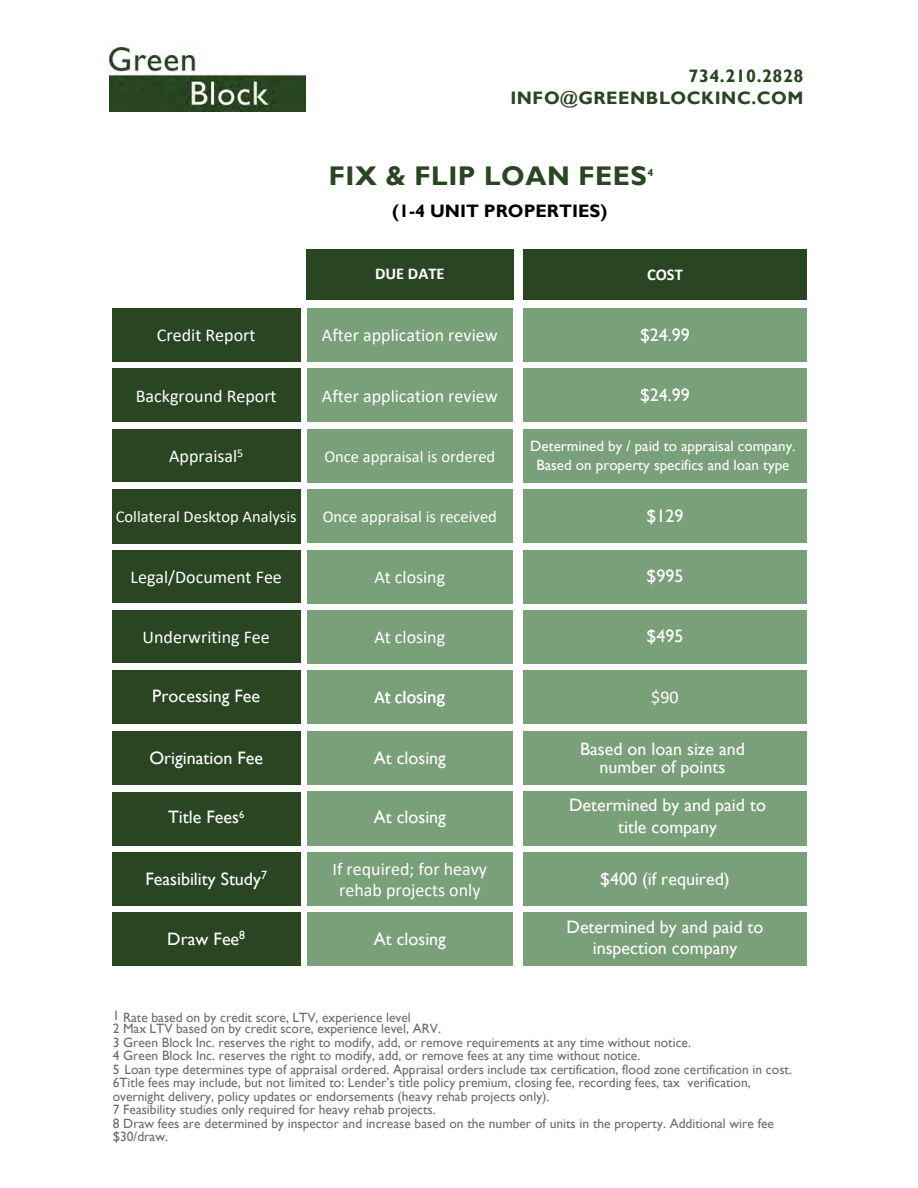
<style>
.page{position:relative;width:918px;height:1188px;background:#fff}
.page>*{position:absolute;margin:0;border:0;box-sizing:border-box;transform-origin:0 0}
.t1{font:700 27px "Gill Sans";letter-spacing:.02em;color:#294522}
.t2{font:18px/21.6px "Gill Sans";color:#fff;text-align:center}
.t3{font:18px/21.6px "Calibri";color:#fff;text-align:center}
.t4{font:700 18px/21.6px "Gill Sans";letter-spacing:.03em;color:#294522;text-align:right}
.t5{font:700 18px "Gill Sans";color:#000}
.t6{font:16.5px "Calibri";color:#fff}
.t7{font:700 16.5px "Calibri";color:#fff}
.t8{font:15px/19.6px "Gill Sans";color:#fff;text-align:center}
.t9{font:13.5px/13.5px "Gill Sans";color:#6d6d70}
.t10{font:700 10.5px "Gill Sans";color:#294522}
.s1{font-style:inherit}
.s2{color:#fff}
</style>
<div class="page">
<div style="left:523px;top:852px;width:284px;height:54px;background:#79a079"></div>
<div style="left:523px;top:792px;width:284px;height:54px;background:#79a079"></div>
<div style="left:523px;top:308px;width:284px;height:53px;background:#79a079"></div>
<div style="left:523px;top:368px;width:284px;height:54px;background:#79a079"></div>
<div style="left:523px;top:429px;width:284px;height:53px;background:#79a079"></div>
<div style="left:523px;top:490px;width:284px;height:53px;background:#79a079"></div>
<div style="left:523px;top:550px;width:284px;height:53px;background:#79a079"></div>
<div style="left:523px;top:912px;width:284px;height:54px;background:#79a079"></div>
<div style="left:112px;top:913px;width:188px;height:52px;background:#294522"></div>
<div style="left:112px;top:852px;width:188px;height:54px;background:#294522"></div>
<div style="left:307px;top:912px;width:206px;height:54px;background:#79a079"></div>
<div style="left:307px;top:852px;width:206px;height:54px;background:#79a079"></div>
<img style="left:109px;top:47px;width:197px;height:64px">
<div style="left:112px;top:793px;width:188px;height:52px;background:#294522"></div>
<div style="left:112px;top:308px;width:188px;height:53px;background:#294522"></div>
<div style="left:112px;top:368px;width:188px;height:54px;background:#294522"></div>
<div style="left:112px;top:430px;width:188px;height:52px;background:#294522"></div>
<div style="left:112px;top:489px;width:188px;height:55px;background:#294522"></div>
<div style="left:112px;top:551px;width:188px;height:51px;background:#294522"></div>
<div style="left:112px;top:610px;width:188px;height:53px;background:#294522"></div>
<div style="left:112px;top:670px;width:188px;height:53px;background:#294522"></div>
<div style="left:112px;top:731px;width:188px;height:54px;background:#294522"></div>
<div style="left:307px;top:792px;width:206px;height:54px;background:#79a079"></div>
<div style="left:307px;top:791px;width:206px;height:53px;background:#79a079"></div>
<div style="left:306px;top:249px;width:207px;height:51px;background:#294522"></div>
<div style="left:523px;top:249px;width:284px;height:51px;background:#294522"></div>
<div style="left:307px;top:308px;width:206px;height:53px;background:#79a079"></div>
<div style="left:307px;top:368px;width:206px;height:54px;background:#79a079"></div>
<div style="left:307px;top:429px;width:206px;height:53px;background:#79a079"></div>
<div style="left:307px;top:490px;width:206px;height:53px;background:#79a079"></div>
<div style="left:307px;top:550px;width:206px;height:53px;background:#79a079"></div>
<div style="left:523px;top:610px;width:284px;height:53px;background:#79a079"></div>
<div style="left:307px;top:610px;width:206px;height:53px;background:#79a079"></div>
<div style="left:523px;top:670px;width:284px;height:53px;background:#79a079"></div>
<div style="left:523px;top:731px;width:284px;height:54px;background:#79a079"></div>
<div style="left:307px;top:670px;width:206px;height:53px;background:#79a079"></div>
<div style="left:307px;top:731px;width:206px;height:54px;background:#79a079"></div>
<h2 class="t4" style="left:510px;top:66px;width:295px">734.210.2828<br>INFO@GREENBLOCKINC.COM</h2>
<h1 class="t1" style="left:329px;top:159px;width:320px">FIX &amp; FLIP <span class="s1">LOAN FEES</span></h1>
<p class="t10" style="left:647px;top:166px;width:7px">4</p>
<h2 class="t5" style="left:381px;top:200px;width:228px"><span class="s2">E</span>(1-4 UNIT PROPERTIES)</h2>
<p class="t7" style="left:375px;top:262px;width:71px">DUE DATE</p>
<p class="t7" style="left:647px;top:263px;width:37px">COST</p>
<h2 class="t3" style="left:157px;top:324px;width:100px">Credit Report</h2>
<h2 class="t3" style="left:322px;top:324px;width:177px">After application review</h2>
<h2 class="t2" style="left:640px;top:324px;width:51px">$24.99</h2>
<h2 class="t3" style="left:136px;top:384px;width:142px">Background Report</h2>
<h2 class="t3" style="left:322px;top:384px;width:177px">After application review</h2>
<h2 class="t3" style="left:169px;top:445px;width:76px">Appraisal<sup>5</sup></h2>
<p class="t6" style="left:324px;top:445px;width:172px">Once appraisal is ordered</p>
<p class="t6" style="left:116px;top:505px;width:182px">Collateral Desktop Analysis</p>
<p class="t6" style="left:323px;top:505px;width:176px">Once appraisal is received</p>
<h2 class="t2" style="left:640px;top:384px;width:51px">$24.99</h2>
<p class="t8" style="left:530px;top:436px;width:267px">Determined by / paid to appraisal company.<br>Based on property specifics and loan type</p>
<h2 class="t2" style="left:647px;top:505px;width:38px">$129</h2>
<h2 class="t3" style="left:131px;top:566px;width:153px">Legal/Document Fee</h2>
<h2 class="t3" style="left:374px;top:566px;width:72px">At closing</h2>
<h2 class="t2" style="left:647px;top:566px;width:38px">$995</h2>
<h2 class="t3" style="left:143px;top:626px;width:129px">Underwriting Fee</h2>
<h2 class="t3" style="left:374px;top:626px;width:72px">At closing</h2>
<h2 class="t2" style="left:647px;top:626px;width:38px">$495</h2>
<h2 class="t2" style="left:152px;top:686px;width:109px">Processing Fee</h2>
<h2 class="t3" style="left:374px;top:686px;width:72px">At closing</h2>
<h2 class="t3" style="left:374px;top:686px;width:72px">At closing</h2>
<h2 class="t3" style="left:651px;top:686px;width:29px">$90</h2>
<h2 class="t2" style="left:149px;top:747px;width:115px">Origination Fee</h2>
<h2 class="t2" style="left:374px;top:747px;width:74px">At closing</h2>
<h2 class="t2" style="left:580px;top:740px;width:166px;line-height:18px">Based on loan size and number of points</h2>
<h2 class="t2" style="left:168px;top:807px;width:78px">Title Fees<sup>6</sup></h2>
<h2 class="t2" style="left:374px;top:807px;width:74px">At closing</h2>
<h2 class="t2" style="left:569px;top:795px;width:198px">Determined by and paid to title company</h2>
<h2 class="t2" style="left:145px;top:868px;width:123px">Feasibility Study<sup>7</sup></h2>
<h2 class="t3" style="left:333px;top:857px;width:156px">If required; for heavy rehab projects only</h2>
<h2 class="t2" style="left:600px;top:868px;width:131px">$400 (if required)</h2>
<h2 class="t2" style="left:167px;top:928px;width:79px">Draw Fee<sup>8</sup></h2>
<h2 class="t2" style="left:374px;top:928px;width:74px">At closing</h2>
<h2 class="t2" style="left:567px;top:916px;width:198px">Determined by and paid to inspection company</h2>
<p class="t9" style="left:113px;top:1012px;width:330px;line-height:11.4px">1 Rate based on by credit score, LTV, experience level<br>2 Max LTV based on by credit score, experience level, ARV.</p>
<p class="t9" style="left:113px;top:1036px;width:681px">3 Green Block Inc. reserves the right to modify, add, or remove requirements at any time without notice.<br>4 Green Block Inc. reserves the right to modify, add, or remove fees at any time without notice.<br>5 Loan type determines type of appraisal ordered. Appraisal orders include tax certification, flood zone certification in cost.<br>6Title fees may include, but not limited to: Lender’s title policy premium, closing fee, recording fees, tax verification, overnight delivery, policy updates or endorsements (heavy rehab projects only).<br>7 Feasibility studies only required for heavy rehab projects.<br>8 Draw fees are determined by inspector and increase based on the number of units in the property. Additional wire fee $30/draw.</p>
</div>
